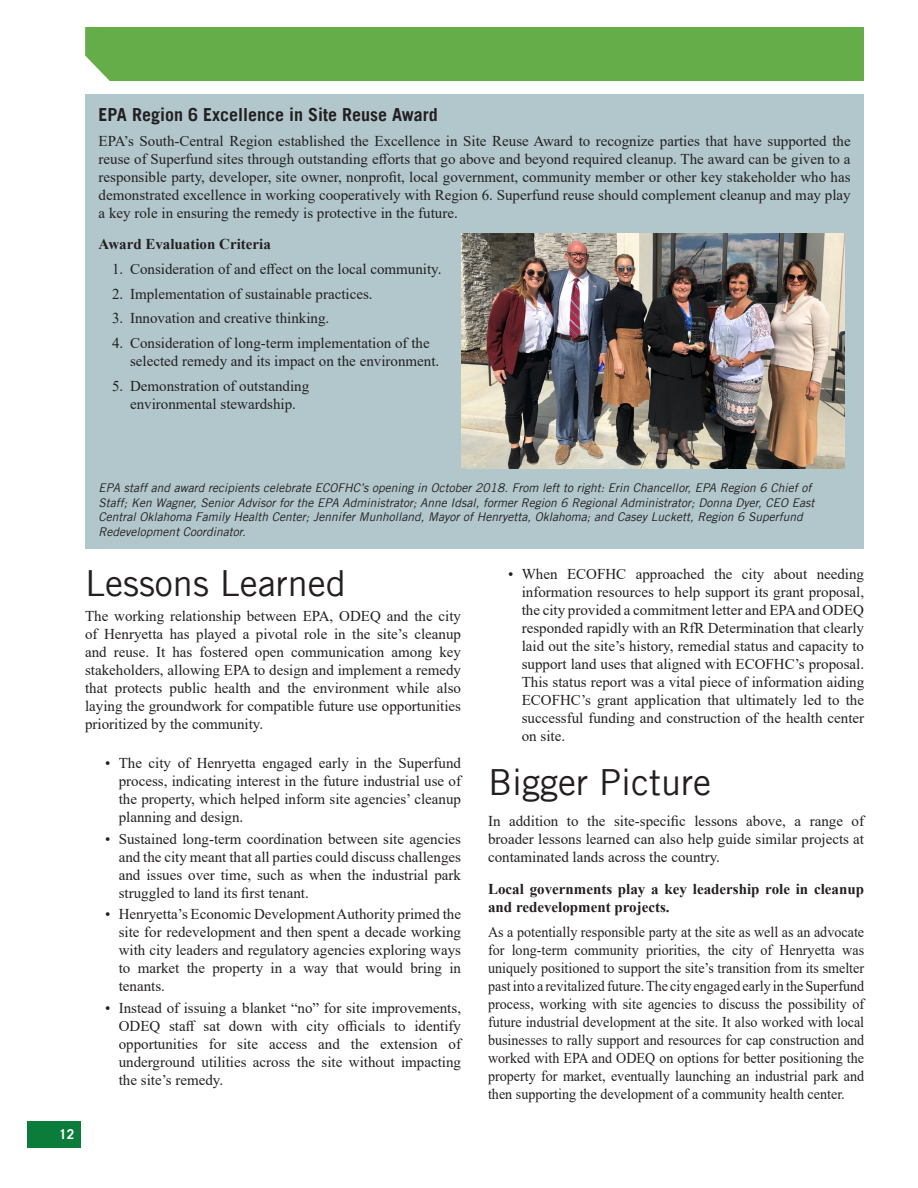
<style>
.page{position:relative;width:918px;height:1188px;background:#fff}
.page>*{position:absolute;margin:0;border:0;box-sizing:border-box;transform-origin:0 0}
.body_text{font:36px "Trade Gothic LT";color:#231f20}
.t1{font:700 18px "Trade Gothic LT";color:#231f20}
.body_text-2{font:15px/18px "Times New Roman";color:#231f20;text-align:justify}
.body_text-3{font:15px/18px "Times New Roman";color:#231f20;text-align:justify;scale:.94 1}
.bullet_list{font:15px/18px "Times New Roman";color:#231f20}
.body_text-4{font:700 15px/18px "Times New Roman";color:#231f20}
.t2{font:700 13.5px "Trade Gothic LT";color:#fff}
.body_text-5{font:italic 12px/14.4px "Trade Gothic LT";color:#231f20}
</style>
<div class="page">
<div style="left:27px;top:1121px;width:54px;height:27px;background:#0b7c39"></div>
<div style="left:85px;top:27px;width:779px;height:54px;background:#65ad48"></div>
<div style="left:85px;top:94px;width:779px;height:455px;background:#b2c7cc"></div>
<img style="left:461px;top:234px;width:383px;height:235px">
<p class="t1" style="left:99px;top:103px;width:341px">EPA Region 6 Excellence in Site Reuse Award</p>
<p class="body_text-2" style="left:99px;top:131px;width:754px">EPA’s South-Central Region established the Excellence in Site Reuse Award to recognize parties that have supported the reuse of Superfund sites through outstanding efforts that go above and beyond required cleanup. The award can be given to a responsible party, developer, site owner, nonprofit, local government, community member or other key stakeholder who has demonstrated excellence in working cooperatively with Region 6. Superfund reuse should complement cleanup and may play a key role in ensuring the remedy is protective in the future.</p>
<p class="body_text-4" style="left:99px;top:235px;width:174px">Award Evaluation Criteria</p>
<p class="bullet_list" style="left:112px;top:259px;width:331px">1. Consideration of and effect on the local community.</p>
<p class="bullet_list" style="left:112px;top:284px;width:262px">2. Implementation of sustainable practices.</p>
<p class="bullet_list" style="left:112px;top:309px;width:219px">3. Innovation and creative thinking.</p>
<p class="bullet_list" style="left:130px;top:334px;width:311px;text-indent:-18px">4. Consideration of long-term implementation of the selected remedy and its impact on the environment.</p>
<p class="bullet_list" style="left:112px;top:376px;width:199px">5. Demonstration of outstanding</p>
<p class="bullet_list" style="left:130px;top:394px;width:167px">environmental stewardship.</p>
<p class="body_text-5" style="left:99px;top:481px;width:717px">EPA staff and award recipients celebrate ECOFHC’s opening in October 2018. From left to right: Erin Chancellor, EPA Region 6 Chief of Staff; Ken Wagner, Senior Advisor for the EPA Administrator; Anne Idsal, former Region 6 Regional Administrator; Donna Dyer, CEO East Central Oklahoma Family Health Center; Jennifer Munholland, Mayor of Henryetta, Oklahoma; and Casey Luckett, Region 6 Superfund Redevelopment Coordinator.</p>
<p class="body_text" style="left:85px;top:561px;width:263px">Lessons Learned</p>
<p class="body_text-2" style="left:85px;top:606px;width:378px">The working relationship between EPA, ODEQ and the city of Henryetta has played a pivotal role in the site’s cleanup and reuse. It has fostered open communication among key stakeholders, allowing EPA to design and implement a remedy that protects public health and the environment while also laying the groundwork for compatible future use opportunities prioritized by the community.</p>
<p class="body_text-2" style="left:119px;top:754px;width:344px;text-indent:-14px">• The city of Henryetta engaged early in the Superfund process, indicating interest in the future industrial use of the property, which helped inform site agencies’ cleanup planning and design.</p>
<p class="body_text-2" style="left:119px;top:829px;width:344px;text-indent:-14px">• Sustained long-term coordination between site agencies and the city meant that all parties could discuss challenges and issues over time, such as when the industrial park struggled to land its first tenant.</p>
<p class="body_text-2" style="left:119px;top:905px;width:344px;text-indent:-14px">• Henryetta’s Economic Development Authority primed the site for redevelopment and then spent a decade working with city leaders and regulatory agencies exploring ways to market the property in a way that would bring in tenants.</p>
<p class="body_text-2" style="left:119px;top:998px;width:344px;text-indent:-14px">• Instead of issuing a blanket “no” for site improvements, ODEQ staff sat down with city officials to identify opportunities for site access and the extension of underground utilities across the site without impacting the site’s remedy.</p>
<p class="t2" style="left:59px;top:1126px;width:17px">12</p>
<p class="body_text-2" style="left:522px;top:565px;width:344px;text-indent:-14px">• When ECOFHC approached the city about needing information resources to help support its grant proposal, the city provided a commitment letter and EPA and ODEQ responded rapidly with an RfR Determination that clearly laid out the site’s history, remedial status and capacity to support land uses that aligned with ECOFHC’s proposal.<br>This status report was a vital piece of information aiding ECOFHC’s grant application that ultimately led to the successful funding and construction of the health center on site.</p>
<p class="body_text" style="left:488px;top:760px;width:224px">Bigger Picture</p>
<p class="body_text-2" style="left:488px;top:812px;width:378px">In addition to the site-specific lessons above, a range of broader lessons learned can also help guide similar projects at contaminated lands across the country.</p>
<p class="body_text-4" style="left:488px;top:879px;width:378px">Local governments play a key leadership role in cleanup and redevelopment projects.</p>
<p class="body_text-3" style="left:488px;top:922px;width:402px">As a potentially responsible party at the site as well as an advocate for long-term community priorities, the city of Henryetta was uniquely positioned to support the site’s transition from its smelter past into a revitalized future. The city engaged early in the Superfund process, working with site agencies to discuss the possibility of future industrial development at the site. It also worked with local businesses to rally support and resources for cap construction and worked with EPA and ODEQ on options for better positioning the property for market, eventually launching an industrial park and then supporting the development of a community health center.</p>
</div>
